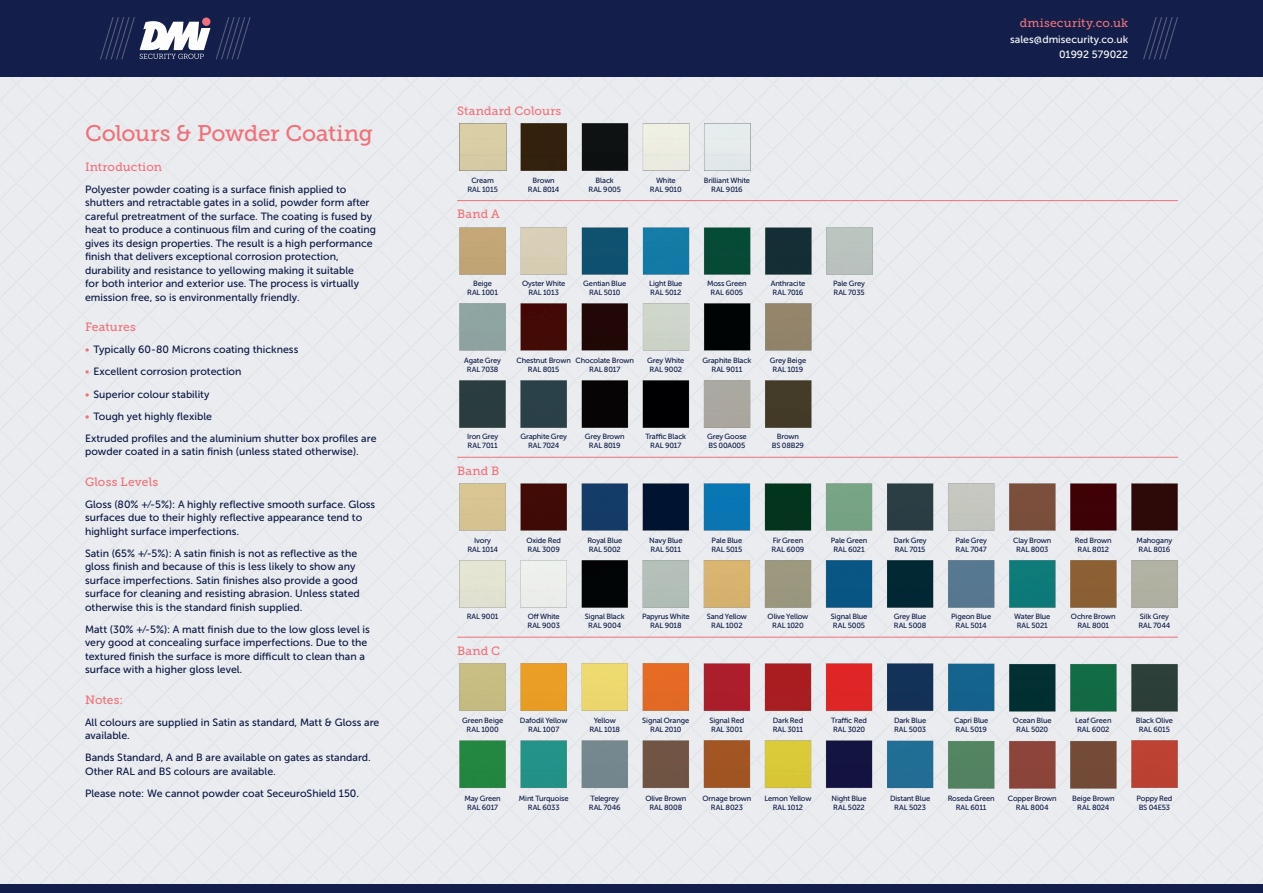
<style>
.page{position:relative;width:1263px;height:893px;background:#eaecef}
.page>*{position:absolute;margin:0;border:0;box-sizing:border-box;transform-origin:0 0}
.t1{font:22.5px "Museo Slab 500";letter-spacing:-.01em;color:#f17079}
.t2{font:12px "Museo Slab 500";letter-spacing:.015em;color:#f17079}
.t3{font:10.5px/13.5px "Museo Sans 500";color:#081542}
.t4{font:10.5px/15.6px "Museo Sans 500";color:#fff;text-align:right}
.t5{font:7.5px/9px "Museo Sans 500";letter-spacing:-.015em;color:#081542;text-align:center}
.s1{color:#f17079}
</style>
<div class="page">
<div style="left:0;top:0;width:1263px;height:77px;background:#131f4a"></div>
<svg style="left:216px;top:17px;width:34px;height:43px"></svg>
<svg style="left:100px;top:17px;width:110px;height:43px"></svg>
<img style="left:506px;top:124px;width:244px;height:47px">
<div style="left:459px;top:124px;width:47px;height:47px;background:#d9cda5"></div>
<img style="left:459px;top:227px;width:413px;height:47px">
<img style="left:459px;top:304px;width:353px;height:47px">
<img style="left:459px;top:380px;width:352px;height:47px">
<img style="left:459px;top:484px;width:719px;height:47px">
<img style="left:459px;top:560px;width:719px;height:47px">
<img style="left:459px;top:664px;width:719px;height:47px">
<hr style="left:457px;top:200px;width:721px;height:1px;background:#f17079">
<hr style="left:457px;top:457px;width:721px;height:1px;background:#f17079">
<hr style="left:457px;top:637px;width:721px;height:1px;background:#f17079">
<img style="left:459px;top:741px;width:719px;height:48px">
<svg style="left:1143px;top:17px;width:35px;height:43px"></svg>
<div style="left:0;top:884px;width:1263px;height:9px;background:#131f4a"></div>
<h1 class="t1" style="left:85px;top:120px;width:289px">Colours &amp; Powder Coating</h1>
<p class="t2" style="left:85px;top:160px;width:79px">Introduction</p>
<p class="t3" style="left:85px;top:183px;width:292px">Polyester powder coating is a surface finish applied to shutters and retractable gates in a solid, powder form after careful pretreatment of the surface. The coating is fused by heat to produce a continuous film and curing of the coating gives its design properties. The result is a high performance finish that delivers exceptional corrosion protection, durability and resistance to yellowing making it suitable<br>for both interior and exterior use. The process is virtually emission free, so is environmentally friendly.</p>
<p class="t2" style="left:85px;top:321px;width:52px">Features</p>
<p class="t3" style="left:85px;top:343px;width:215px"><span class="s1">•</span> Typically 60-80 Microns coating thickness</p>
<p class="t3" style="left:85px;top:365px;width:158px"><span class="s1">•</span> Excellent corrosion protection</p>
<p class="t3" style="left:85px;top:387px;width:126px"><span class="s1">•</span> Superior colour stability</p>
<p class="t3" style="left:85px;top:405px;width:293px;line-height:22px"><span class="s1">•</span> Tough yet highly flexible<br>Extruded profiles and the aluminium shutter box profiles are</p>
<p class="t3" style="left:85px;top:445px;width:275px">powder coated in a satin finish (unless stated otherwise).</p>
<p class="t2" style="left:85px;top:475px;width:75px">Gloss Levels</p>
<p class="t3" style="left:85px;top:497px;width:292px">Gloss (80% +⁄-5%): A highly reflective smooth surface. Gloss surfaces due to their highly reflective appearance tend to highlight surface imperfections.</p>
<p class="t3" style="left:85px;top:546px;width:276px">Satin (65% +⁄-5%): A satin finish is not as reflective as the gloss finish and because of this is less likely to show any surface imperfections. Satin finishes also provide a good surface for cleaning and resisting abrasion. Unless stated otherwise this is the standard finish supplied.</p>
<p class="t3" style="left:85px;top:622px;width:286px">Matt (30% +⁄-5%): A matt finish due to the low gloss level is very good at concealing surface imperfections. Due to the textured finish the surface is more difficult to clean than a surface with a higher gloss level.</p>
<p class="t2" style="left:85px;top:693px;width:39px">Notes:</p>
<p class="t3" style="left:85px;top:715px;width:296px">All colours are supplied in Satin as standard, Matt &amp; Gloss are available.</p>
<p class="t3" style="left:85px;top:751px;width:287px">Bands Standard, A and B are available on gates as standard.<br>Other RAL and BS colours are available.</p>
<p class="t3" style="left:85px;top:786px;width:275px">Please note: We cannot powder coat SeceuroShield 150.</p>
<p class="t2" style="left:457px;top:104px;width:106px">Standard Colours</p>
<p class="t5" style="left:467px;top:176px;width:32px">Cream<br>RAL 1015</p>
<p class="t5" style="left:528px;top:176px;width:33px">Brown<br>RAL 8014</p>
<p class="t5" style="left:588px;top:176px;width:34px">Black<br>RAL 9005</p>
<p class="t5" style="left:650px;top:176px;width:33px">White<br>RAL 9010</p>
<p class="t5" style="left:704px;top:176px;width:48px">Brilliant White<br>RAL 9016</p>
<p class="t2" style="left:457px;top:208px;width:44px">Band A</p>
<p class="t5" style="left:467px;top:279px;width:32px">Beige<br>RAL 1001</p>
<p class="t5" style="left:522px;top:279px;width:45px">Oyster White<br>RAL 1013</p>
<p class="t5" style="left:583px;top:279px;width:44px">Gentian Blue<br>RAL 5010</p>
<p class="t5" style="left:649px;top:279px;width:35px;text-align:left">Light Blue<br>RAL 5012</p>
<p class="t5" style="left:707px;top:279px;width:41px">Moss Green<br>RAL 6005</p>
<p class="t5" style="left:771px;top:279px;width:36px;text-align:left">Anthracite<br>RAL 7016</p>
<p class="t5" style="left:833px;top:279px;width:33px;text-align:left">Pale Grey<br>RAL 7035</p>
<p class="t2" style="left:1020px;top:16px;width:110px">dmisecurity.co.uk</p>
<p class="t4" style="left:1010px;top:31px;width:120px">sales@dmisecurity.co.uk<br>01992 579022</p>
<p class="t5" style="left:464px;top:356px;width:38px">Agate Grey<br>RAL 7038</p>
<p class="t5" style="left:516px;top:356px;width:56px">Chestnut Brown<br>RAL 8015</p>
<p class="t5" style="left:575px;top:356px;width:60px">Chocolate Brown<br>RAL 8017</p>
<p class="t5" style="left:647px;top:356px;width:39px">Grey White<br>RAL 9002</p>
<p class="t5" style="left:702px;top:356px;width:50px">Graphite Black<br>RAL 9011</p>
<p class="t5" style="left:770px;top:356px;width:38px">Grey Beige<br>RAL 1019</p>
<p class="t5" style="left:467px;top:432px;width:33px;text-align:left">Iron Grey<br>RAL 7011</p>
<p class="t5" style="left:520px;top:432px;width:48px">Graphite Grey<br>RAL 7024</p>
<p class="t5" style="left:585px;top:432px;width:41px">Grey Brown<br>RAL 8019</p>
<p class="t5" style="left:645px;top:432px;width:42px">Traffic Black<br>RAL 9017</p>
<p class="t5" style="left:707px;top:432px;width:41px;text-align:left">Grey Goose<br>BS 00A005</p>
<p class="t2" style="left:457px;top:464px;width:44px">Band B</p>
<p class="t5" style="left:772px;top:432px;width:34px">Brown<br>BS 08B29</p>
<p class="t5" style="left:467px;top:536px;width:32px">Ivory<br>RAL 1014</p>
<p class="t5" style="left:526px;top:536px;width:36px;text-align:left">Oxide Red<br>RAL 3009</p>
<p class="t5" style="left:587px;top:536px;width:36px;text-align:left">Royal Blue<br>RAL 5002</p>
<p class="t5" style="left:649px;top:536px;width:35px;text-align:left">Navy Blue<br>RAL 5011</p>
<p class="t5" style="left:711px;top:536px;width:33px;text-align:left">Pale Blue<br>RAL 5015</p>
<p class="t5" style="left:771px;top:536px;width:34px;text-align:left">Fir Green<br>RAL 6009</p>
<p class="t5" style="left:831px;top:536px;width:38px">Pale Green<br>RAL 6021</p>
<p class="t5" style="left:893px;top:536px;width:35px;text-align:left">Dark Grey<br>RAL 7015</p>
<p class="t5" style="left:955px;top:536px;width:33px;text-align:left">Pale Grey<br>RAL 7047</p>
<p class="t5" style="left:1013px;top:536px;width:40px">Clay Brown<br>RAL 8003</p>
<p class="t5" style="left:1075px;top:536px;width:38px">Red Brown<br>RAL 8012</p>
<p class="t5" style="left:1137px;top:536px;width:37px;text-align:left">Mahogany<br>RAL 8016</p>
<p class="t5" style="left:467px;top:612px;width:33px">RAL 9001</p>
<p class="t2" style="left:457px;top:644px;width:45px">Band C</p>
<p class="t5" style="left:527px;top:612px;width:34px;text-align:left">Off White<br>RAL 9003</p>
<p class="t5" style="left:585px;top:612px;width:41px">Signal Black<br>RAL 9004</p>
<p class="t5" style="left:642px;top:612px;width:49px">Papyrus White<br>RAL 9018</p>
<p class="t5" style="left:707px;top:612px;width:42px">Sand Yellow<br>RAL 1002</p>
<p class="t5" style="left:767px;top:612px;width:42px">Olive Yellow<br>RAL 1020</p>
<p class="t5" style="left:831px;top:612px;width:38px;text-align:left">Signal Blue<br>RAL 5005</p>
<p class="t5" style="left:894px;top:612px;width:34px;text-align:left">Grey Blue<br>RAL 5008</p>
<p class="t5" style="left:951px;top:612px;width:41px">Pigeon Blue<br>RAL 5014</p>
<p class="t5" style="left:1014px;top:612px;width:38px">Water Blue<br>RAL 5021</p>
<p class="t5" style="left:1071px;top:612px;width:46px">Ochre Brown<br>RAL 8001</p>
<p class="t5" style="left:1138px;top:612px;width:34px;text-align:left">Silk Grey<br>RAL 7044</p>
<p class="t5" style="left:462px;top:716px;width:43px">Green Beige<br>RAL 1000</p>
<p class="t5" style="left:520px;top:716px;width:49px">Dafodil Yellow<br>RAL 1007</p>
<p class="t5" style="left:589px;top:716px;width:32px">Yellow<br>RAL 1018</p>
<p class="t5" style="left:642px;top:716px;width:49px">Signal Orange<br>RAL 2010</p>
<p class="t5" style="left:709px;top:716px;width:36px;text-align:left">Signal Red<br>RAL 3001</p>
<p class="t5" style="left:773px;top:716px;width:32px;text-align:left">Dark Red<br>RAL 3011</p>
<p class="t5" style="left:831px;top:716px;width:37px;text-align:left">Traffic Red<br>RAL 3020</p>
<p class="t5" style="left:894px;top:716px;width:34px;text-align:left">Dark Blue<br>RAL 5003</p>
<p class="t5" style="left:954px;top:716px;width:36px;text-align:left">Capri Blue<br>RAL 5019</p>
<p class="t5" style="left:1013px;top:716px;width:40px">Ocean Blue<br>RAL 5020</p>
<p class="t5" style="left:1075px;top:716px;width:38px;text-align:left">Leaf Green<br>RAL 6002</p>
<p class="t5" style="left:1136px;top:716px;width:38px">Black Olive<br>RAL 6015</p>
<p class="t5" style="left:464px;top:794px;width:38px">May Green<br>RAL 6017</p>
<p class="t5" style="left:519px;top:794px;width:51px">Mint Turquoise<br>RAL 6033</p>
<p class="t5" style="left:589px;top:794px;width:33px;text-align:left">Telegrey<br>RAL 7046</p>
<p class="t5" style="left:645px;top:794px;width:42px">Olive Brown<br>RAL 8008</p>
<p class="t5" style="left:702px;top:794px;width:50px">Ornage brown<br>RAL 8023</p>
<p class="t5" style="left:764px;top:794px;width:49px">Lemon Yellow<br>RAL 1012</p>
<p class="t5" style="left:832px;top:794px;width:36px;text-align:left">Night Blue<br>RAL 5022</p>
<p class="t5" style="left:890px;top:794px;width:42px">Distant Blue<br>RAL 5023</p>
<p class="t5" style="left:948px;top:794px;width:49px">Roseda Green<br>RAL 6011</p>
<p class="t5" style="left:1008px;top:794px;width:50px">Copper Brown<br>RAL 8004</p>
<p class="t5" style="left:1072px;top:794px;width:44px">Beige Brown<br>RAL 8024</p>
<p class="t5" style="left:1136px;top:794px;width:37px;text-align:left">Poppy Red<br>BS 04E53</p>
</div>
